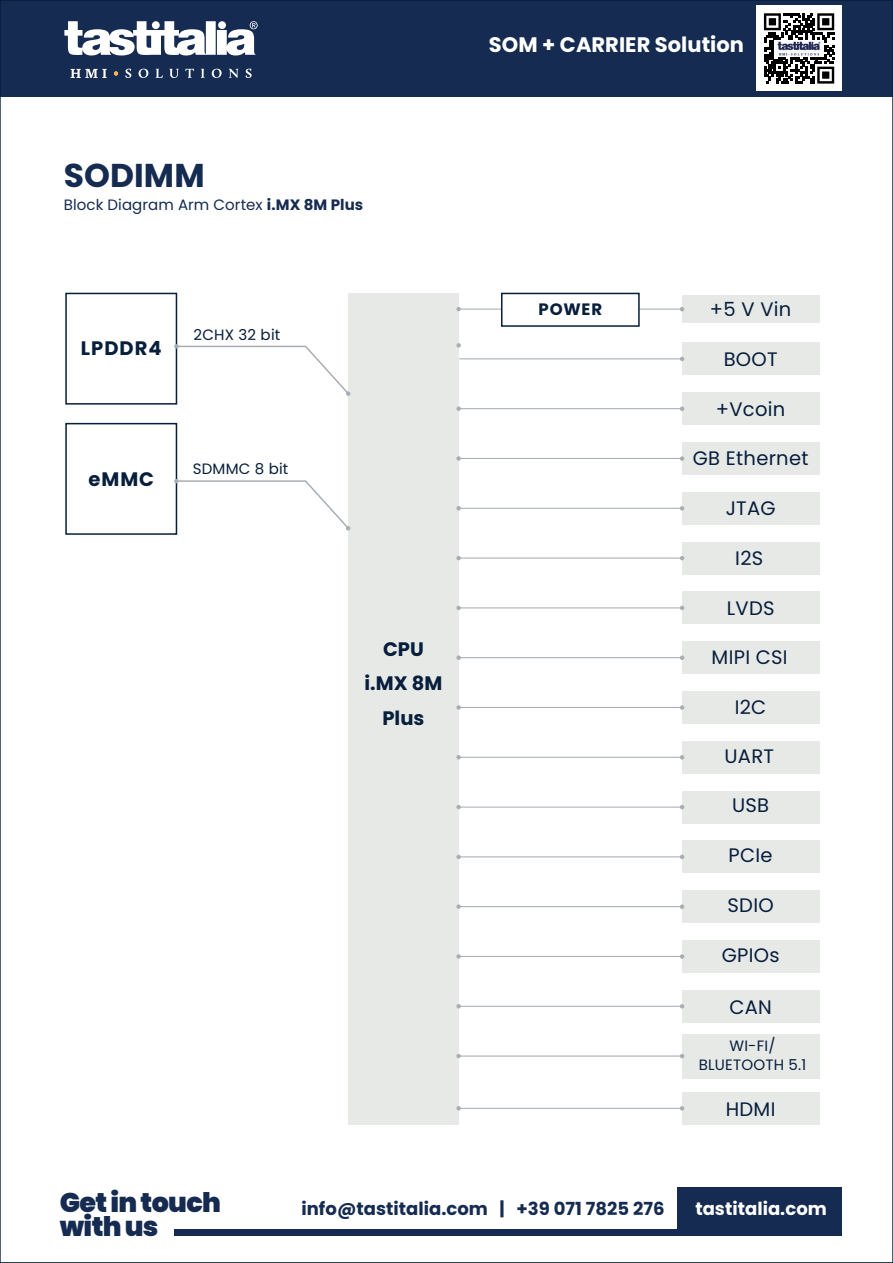
<style>
.page{position:relative;width:893px;height:1263px;background:#fff}
.page>*{position:absolute;margin:0;border:0;box-sizing:border-box;transform-origin:0 0}
.t1{font:700 33px "Poppins";color:#152b51}
.t2{font:900 27px/24px "Poppins";letter-spacing:-.025em;color:#152b51}
.t3{font:700 21px "Poppins";color:#fff}
.t4{font:19.5px "Poppins";letter-spacing:.015em;color:#071e3c}
.t5{font:700 19.5px/34.5px "Poppins";color:#071e3c;text-align:center}
.t6{font:700 19.5px "Poppins";letter-spacing:.05em;color:#071e3c}
.t7{font:700 18px "Poppins";color:#152b51}
.t8{font:700 18px "Poppins";color:#fff}
.t9{font:700 16.5px "Poppins";letter-spacing:.05em;color:#071e3c}
.t10{font:15px/19.5px "Poppins";letter-spacing:.015em;color:#071e3c;text-align:center}
.t11{font:15px "Poppins";letter-spacing:.005em;color:#152b51}
.s1{font-weight:700}
</style>
<div class="page">
<div style="left:0;top:0;width:893px;height:97px;background:#152b51"></div>
<div style="left:174px;top:1230px;width:667px;height:6px;background:#152b51"></div>
<svg style="left:64px;top:21px;width:194px;height:35px"></svg>
<div style="left:218px;top:21px;width:8px;height:8px;background:#fff;border-radius:50%"></div>
<svg style="left:70px;top:69px;width:37px;height:9px"></svg>
<svg style="left:114px;top:71px;width:4px;height:5px"></svg>
<svg style="left:125px;top:69px;width:6px;height:9px"></svg>
<svg style="left:139px;top:69px;width:9px;height:9px"></svg>
<svg style="left:156px;top:69px;width:7px;height:9px"></svg>
<svg style="left:169px;top:69px;width:10px;height:9px"></svg>
<svg style="left:185px;top:69px;width:9px;height:9px"></svg>
<svg style="left:201px;top:69px;width:4px;height:9px"></svg>
<svg style="left:212px;top:69px;width:10px;height:9px"></svg>
<svg style="left:229px;top:69px;width:9px;height:9px"></svg>
<svg style="left:246px;top:69px;width:6px;height:9px"></svg>
<div style="left:677px;top:1187px;width:164px;height:46px;background:#152b51"></div>
<div style="left:65px;top:293px;width:112px;height:112px;border:2px solid #071e3c"></div>
<div style="left:65px;top:423px;width:112px;height:112px;border:2px solid #071e3c"></div>
<div style="left:348px;top:293px;width:111px;height:832px;background:#e7e9e7"></div>
<svg style="left:174px;top:344px;width:176px;height:52px"></svg>
<svg style="left:174px;top:479px;width:176px;height:52px"></svg>
<div style="left:682px;top:295px;width:137px;height:28px;background:#e7e9e7"></div>
<svg style="left:680px;top:307px;width:4px;height:4px"></svg>
<hr style="left:459px;top:309px;width:223px;height:1px;background:#a8aeb3">
<svg style="left:456px;top:307px;width:5px;height:4px"></svg>
<div style="left:682px;top:343px;width:137px;height:32px;background:#e7e9e7"></div>
<svg style="left:680px;top:357px;width:4px;height:4px"></svg>
<hr style="left:459px;top:358px;width:223px;height:1px;background:#a8aeb3">
<svg style="left:456px;top:343px;width:5px;height:5px"></svg>
<div style="left:682px;top:392px;width:137px;height:33px;background:#e7e9e7"></div>
<svg style="left:680px;top:407px;width:4px;height:4px"></svg>
<hr style="left:459px;top:408px;width:223px;height:1px;background:#a8aeb3">
<svg style="left:456px;top:406px;width:5px;height:5px"></svg>
<div style="left:682px;top:442px;width:137px;height:33px;background:#e7e9e7"></div>
<svg style="left:680px;top:456px;width:4px;height:5px"></svg>
<hr style="left:459px;top:458px;width:223px;height:1px;background:#a8aeb3">
<svg style="left:456px;top:456px;width:5px;height:5px"></svg>
<div style="left:682px;top:492px;width:137px;height:33px;background:#e7e9e7"></div>
<svg style="left:680px;top:506px;width:4px;height:5px"></svg>
<hr style="left:459px;top:508px;width:223px;height:1px;background:#a8aeb3">
<svg style="left:456px;top:506px;width:5px;height:5px"></svg>
<div style="left:682px;top:542px;width:137px;height:32px;background:#e7e9e7"></div>
<svg style="left:680px;top:556px;width:4px;height:4px"></svg>
<hr style="left:459px;top:558px;width:223px;height:1px;background:#a8aeb3">
<svg style="left:456px;top:556px;width:5px;height:4px"></svg>
<div style="left:682px;top:592px;width:137px;height:32px;background:#e7e9e7"></div>
<svg style="left:680px;top:606px;width:4px;height:4px"></svg>
<hr style="left:459px;top:607px;width:223px;height:1px;background:#a8aeb3">
<svg style="left:456px;top:606px;width:5px;height:4px"></svg>
<div style="left:682px;top:641px;width:137px;height:33px;background:#e7e9e7"></div>
<svg style="left:680px;top:656px;width:4px;height:4px"></svg>
<hr style="left:459px;top:657px;width:223px;height:1px;background:#a8aeb3">
<svg style="left:456px;top:655px;width:5px;height:5px"></svg>
<div style="left:682px;top:691px;width:137px;height:33px;background:#e7e9e7"></div>
<svg style="left:680px;top:705px;width:4px;height:5px"></svg>
<hr style="left:459px;top:707px;width:223px;height:1px;background:#a8aeb3">
<svg style="left:456px;top:705px;width:5px;height:5px"></svg>
<div style="left:682px;top:741px;width:137px;height:33px;background:#e7e9e7"></div>
<svg style="left:680px;top:755px;width:4px;height:5px"></svg>
<hr style="left:459px;top:757px;width:223px;height:1px;background:#a8aeb3">
<svg style="left:456px;top:755px;width:5px;height:4px"></svg>
<div style="left:682px;top:791px;width:137px;height:32px;background:#e7e9e7"></div>
<svg style="left:680px;top:805px;width:4px;height:4px"></svg>
<hr style="left:459px;top:807px;width:223px;height:1px;background:#a8aeb3">
<svg style="left:456px;top:805px;width:5px;height:4px"></svg>
<div style="left:682px;top:841px;width:137px;height:32px;background:#e7e9e7"></div>
<svg style="left:680px;top:855px;width:4px;height:4px"></svg>
<hr style="left:459px;top:856px;width:223px;height:1px;background:#a8aeb3">
<svg style="left:456px;top:855px;width:5px;height:4px"></svg>
<div style="left:682px;top:890px;width:137px;height:33px;background:#e7e9e7"></div>
<svg style="left:680px;top:904px;width:4px;height:5px"></svg>
<hr style="left:459px;top:906px;width:223px;height:1px;background:#a8aeb3">
<svg style="left:456px;top:904px;width:5px;height:5px"></svg>
<div style="left:682px;top:940px;width:137px;height:33px;background:#e7e9e7"></div>
<svg style="left:680px;top:954px;width:4px;height:5px"></svg>
<hr style="left:459px;top:956px;width:223px;height:1px;background:#a8aeb3">
<svg style="left:456px;top:954px;width:5px;height:5px"></svg>
<div style="left:682px;top:990px;width:137px;height:33px;background:#e7e9e7"></div>
<svg style="left:680px;top:1004px;width:4px;height:5px"></svg>
<hr style="left:459px;top:1006px;width:223px;height:1px;background:#a8aeb3">
<svg style="left:456px;top:1004px;width:5px;height:5px"></svg>
<div style="left:682px;top:1034px;width:137px;height:44px;background:#e7e9e7"></div>
<svg style="left:680px;top:1054px;width:4px;height:4px"></svg>
<hr style="left:459px;top:1056px;width:223px;height:1px;background:#a8aeb3">
<svg style="left:456px;top:1054px;width:5px;height:4px"></svg>
<div style="left:502px;top:293px;width:137px;height:33px;background:#fff"></div>
<div style="left:501px;top:293px;width:139px;height:34px;border:2px solid #071e3c"></div>
<div style="left:682px;top:1092px;width:137px;height:33px;background:#e7e9e7"></div>
<svg style="left:680px;top:1106px;width:4px;height:5px"></svg>
<hr style="left:459px;top:1108px;width:223px;height:1px;background:#a8aeb3">
<svg style="left:456px;top:1106px;width:5px;height:5px"></svg>
<div style="left:756px;top:6px;width:85px;height:85px;background:#fff"></div>
<svg style="left:764px;top:13px;width:70px;height:71px"></svg>
<div style="left:769px;top:18px;width:7px;height:7px;background:#000001"></div>
<img style="left:777px;top:41px;width:44px;height:15px">
<h1 class="t1" style="left:64px;top:153px;width:142px">SODIMM</h1>
<p class="t11" style="left:64px;top:195px;width:301px">Block Diagram Arm Cortex <span class="s1">i.MX 8M Plus</span></p>
<p class="t6" style="left:81px;top:334px;width:82px">LPDDR4</p>
<p class="t10" style="left:194px;top:325px;width:88px">2CHX 32 bit</p>
<p class="t6" style="left:88px;top:466px;width:67px">eMMC</p>
<p class="t10" style="left:193px;top:459px;width:97px">SDMMC 8 bit</p>
<p class="t5" style="left:365px;top:632px;width:79px">CPU i.MX 8M<br>Plus</p>
<p class="t3" style="left:489px;top:30px;width:257px">SOM + CARRIER Solution</p>
<p class="t9" style="left:538px;top:298px;width:65px">POWER</p>
<p class="t4" style="left:710px;top:296px;width:83px">+5 V Vin</p>
<p class="t4" style="left:724px;top:346px;width:55px">BOOT</p>
<p class="t4" style="left:716px;top:395px;width:71px">+Vcoin</p>
<p class="t4" style="left:693px;top:444px;width:117px">GB Ethernet</p>
<p class="t4" style="left:726px;top:495px;width:52px">JTAG</p>
<p class="t4" style="left:735px;top:544px;width:30px">I2S</p>
<p class="t4" style="left:727px;top:595px;width:49px">LVDS</p>
<p class="t4" style="left:712px;top:643px;width:78px">MIPI CSI</p>
<p class="t4" style="left:735px;top:693px;width:33px">I2C</p>
<p class="t4" style="left:724px;top:742px;width:51px">UART</p>
<p class="t4" style="left:732px;top:792px;width:39px">USB</p>
<p class="t4" style="left:729px;top:842px;width:46px">PCIe</p>
<p class="t4" style="left:727px;top:892px;width:48px">SDIO</p>
<p class="t4" style="left:722px;top:941px;width:59px">GPIOs</p>
<p class="t4" style="left:729px;top:993px;width:44px">CAN</p>
<p class="t10" style="left:699px;top:1036px;width:109px">WI-FI/<br>BLUETOOTH 5.1</p>
<p class="t4" style="left:726px;top:1095px;width:51px">HDMI</p>
<h2 class="t2" style="left:60px;top:1191px;width:163px">Get in touch with us</h2>
<p class="t7" style="left:301px;top:1196px;width:364px">info@tastitalia.com | +39 071 7825 276</p>
<p class="t8" style="left:695px;top:1196px;width:133px">tastitalia.com</p>
</div>
